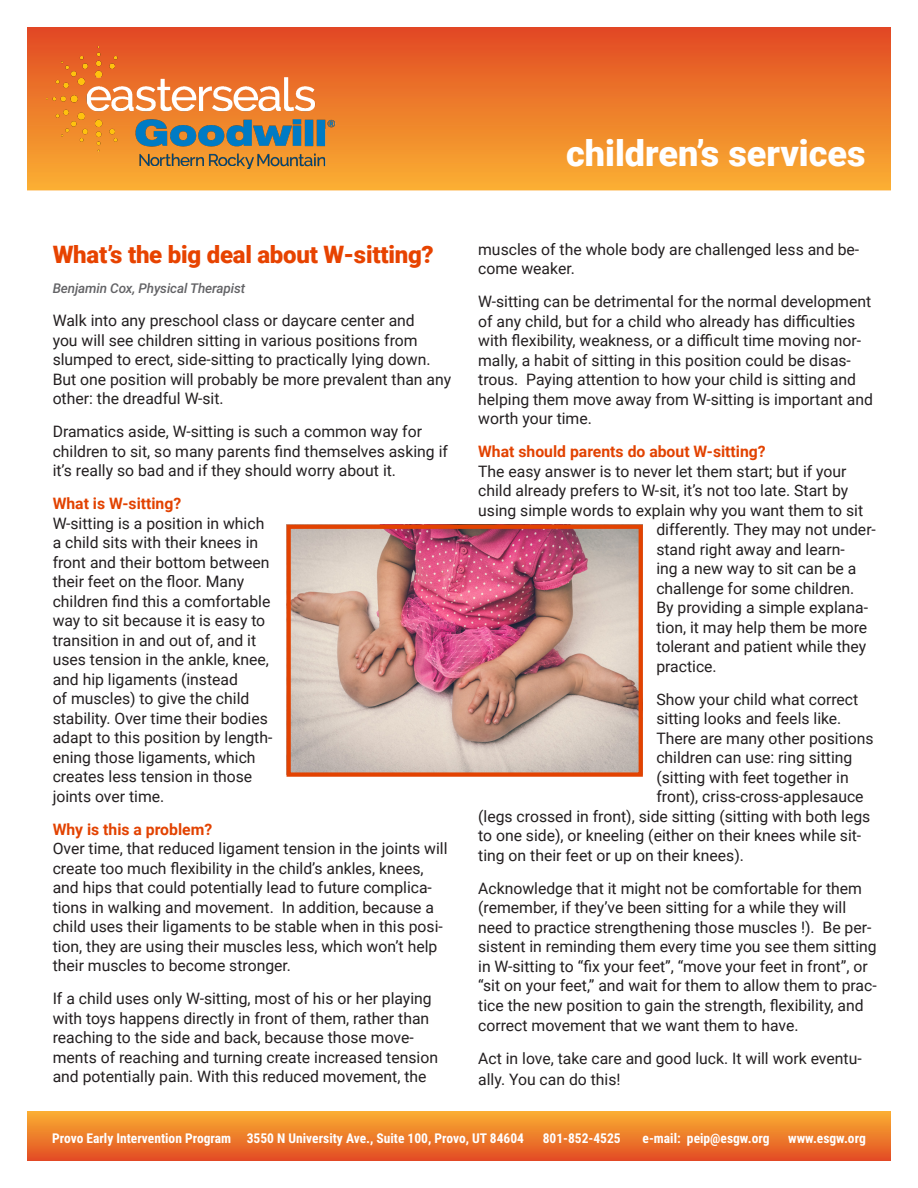
<style>
.page{position:relative;width:918px;height:1188px;background:#fff}
.page>*{position:absolute;margin:0;border:0;box-sizing:border-box;transform-origin:0 0}
.t1{font:900 36px "Roboto";color:#fff}
.t2{font:900 24px "Roboto";letter-spacing:-.01em;color:#e74300}
.t3{font:15.75px/19.5px "Roboto";color:#231f20}
.t4{font:700 15.75px "Roboto";color:#e24201}
.t5{font:700 13.5px "Roboto Condensed";color:#fff}
.t6{font:italic 500 13.5px "Roboto";letter-spacing:-.01em;color:#636366}
.s1{font-weight:700;color:#e24201}
</style>
<div class="page">
<div style="left:27px;top:27px;width:864px;height:164px;background:linear-gradient(to bottom,#e14924,#fab032)"></div>
<img style="left:37px;top:32px;width:305px;height:151px">
<img style="left:292px;top:530px;width:346px;height:242px">
<div style="left:287px;top:525px;width:356px;height:252px;border:4px solid #e24201"></div>
<div style="left:27px;top:1110px;width:864px;height:51px;background:linear-gradient(to bottom,#fbb232,#e24b24)"></div>
<p class="t1" style="left:566px;top:128px;width:301px">children’s services</p>
<p class="t2" style="left:53px;top:238px;width:383px">What’s the big deal about W-sitting?</p>
<p class="t6" style="left:53px;top:279px;width:194px">Benjamin Cox, Physical Therapist</p>
<p class="t3" style="left:53px;top:310px;width:400px">Walk into any preschool class or daycare center and<br>you will see children sitting in various positions from slumped to erect, side-sitting to practically lying down.<br>But one position will probably be more prevalent than any other: the dreadful W-sit.</p>
<p class="t3" style="left:53px;top:421px;width:397px">Dramatics aside, W-sitting is such a common way for children to sit, so many parents find themselves asking if it’s really so bad and if they should worry about it.</p>
<p class="t3" style="left:53px;top:493px;width:221px"><span class="s1">What is W-sitting?<br></span>W-sitting is a position in which a child sits with their knees in front and their bottom between their feet on the floor. Many children find this a comfortable way to sit because it is easy to transition in and out of, and it uses tension in the ankle, knee, and hip ligaments (instead<br>of muscles) to give the child stability. Over time their bodies adapt to this position by length&shy;ening those ligaments, which creates less tension in those joints over time.</p>
<p class="t3" style="left:53px;top:819px;width:396px"><span class="s1">Why is this a problem?<br></span>Over time, that reduced ligament tension in the joints will create too much flexibility in the child’s ankles, knees, and hips that could potentially lead to future complica&shy;tions in walking and movement. In addition, because a child uses their ligaments to be stable when in this posi&shy;tion, they are using their muscles less, which won’t help their muscles to become stronger.</p>
<p class="t3" style="left:53px;top:988px;width:387px">If a child uses only W-sitting, most of his or her playing with toys happens directly in front of them, rather than reaching to the side and back, because those move&shy;ments of reaching and turning create increased tension and potentially pain. With this reduced movement, the</p>
<p class="t3" style="left:478px;top:239px;width:383px">muscles of the whole body are challenged less and be&shy;come weaker.</p>
<p class="t3" style="left:478px;top:291px;width:396px">W-sitting can be detrimental for the normal development of any child, but for a child who already has difficulties with flexibility, weakness, or a difficult time moving nor&shy;mally, a habit of sitting in this position could be disas&shy;trous. Paying attention to how your child is sitting and helping them move away from W-sitting is important and worth your time.</p>
<p class="t4" style="left:478px;top:441px;width:289px">What should parents do about W-sitting?</p>
<p class="t3" style="left:478px;top:461px;width:370px">The easy answer is to never let them start; but if your</p>
<p class="t3" style="left:478px;top:480px;width:371px">child already prefers to W-sit, it’s not too late. Start by</p>
<p class="t3" style="left:478px;top:500px;width:387px">using simple words to explain why you want them to sit</p>
<p class="t3" style="left:656px;top:519px;width:221px">differently. They may not under-</p>
<p class="t3" style="left:656px;top:539px;width:190px">stand right away and learn-</p>
<p class="t3" style="left:656px;top:558px;width:202px">ing a new way to sit can be a</p>
<p class="t3" style="left:656px;top:578px;width:199px">challenge for some children.</p>
<p class="t3" style="left:656px;top:597px;width:213px">By providing a simple explana-</p>
<p class="t3" style="left:656px;top:617px;width:212px">tion, it may help them be more</p>
<p class="t3" style="left:656px;top:636px;width:211px">tolerant and patient while they</p>
<p class="t3" style="left:656px;top:656px;width:62px">practice.</p>
<p class="t3" style="left:656px;top:689px;width:203px">Show your child what correct</p>
<p class="t3" style="left:656px;top:708px;width:187px">sitting looks and feels like.</p>
<p class="t3" style="left:656px;top:728px;width:219px">There are many other positions</p>
<p class="t3" style="left:656px;top:747px;width:198px">children can use: ring sitting</p>
<p class="t3" style="left:656px;top:767px;width:194px">(sitting with feet together in</p>
<p class="t3" style="left:656px;top:786px;width:209px">front), criss-cross-applesauce</p>
<p class="t3" style="left:478px;top:806px;width:394px">(legs crossed in front), side sitting (sitting with both legs</p>
<p class="t3" style="left:478px;top:825px;width:385px">to one side), or kneeling (either on their knees while sit-</p>
<p class="t3" style="left:478px;top:845px;width:267px">ting on their feet or up on their knees).</p>
<p class="t3" style="left:478px;top:878px;width:400px">Acknowledge that it might not be comfortable for them (remember, if they’ve been sitting for a while they will need to practice strengthening those muscles !). Be per&shy;sistent in reminding them every time you see them sitting in W-sitting to “fix your feet”, “move your feet in front”, or “sit on your feet,” and wait for them to allow them to prac&shy;tice the new position to gain the strength, flexibility, and correct movement that we want them to have.</p>
<p class="t3" style="left:478px;top:1048px;width:385px;line-height:20.4px">Act in love, take care and good luck. It will work eventu&shy;ally. You can do this!</p>
<p class="t5" style="left:52px;top:1128px;width:473px">Provo Early Intervention Program 3550 N University Ave., Suite 100, Provo, UT 84604</p>
<p class="t5" style="left:543px;top:1128px;width:80px">801-852-4525</p>
<p class="t5" style="left:643px;top:1128px;width:128px">e-mail: peip@esgw.org</p>
<p class="t5" style="left:788px;top:1128px;width:79px">www.esgw.org</p>
</div>
